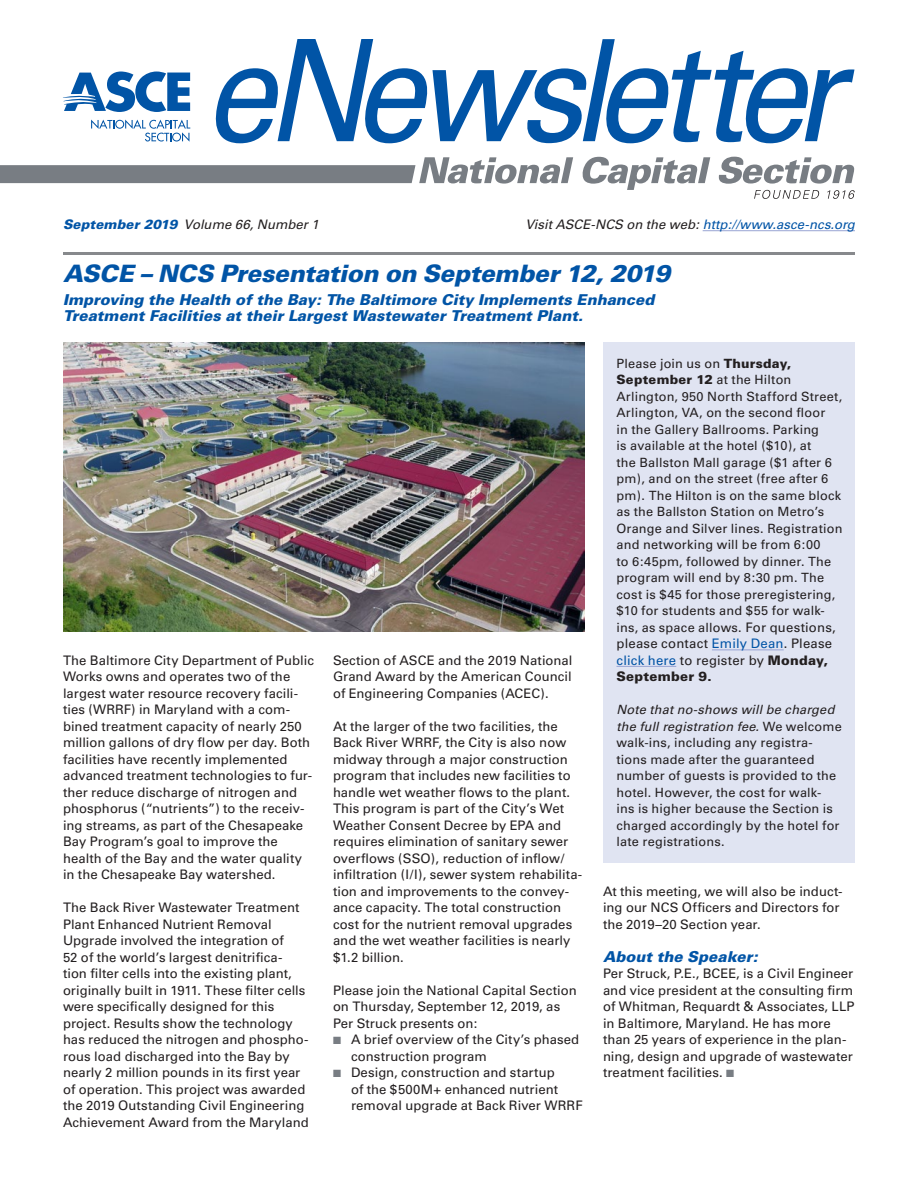
<style>
.page{position:relative;width:918px;height:1188px;background:#fff}
.page>*{position:absolute;margin:0;border:0;box-sizing:border-box;transform-origin:0 0}
.Head_1{font:italic 900 24px "Univers";letter-spacing:-.015em;color:#0154a6}
.Head_2_Subhead{font:italic 900 15px/16.5px "Univers";color:#0154a6}
.Head_2{font:italic 900 15px "Univers";color:#0154a6}
.Text{font:13.2px/16.5px "Univers";letter-spacing:.005em;color:#231f20}
.t1{font:italic 13.2px "Univers";color:#0154a6}
.t2{font:italic 13.2px "Univers";color:#231f20}
.Text-2{font:12.75px/16.5px "Univers";letter-spacing:.015em;color:#231f20}
.s1{font-weight:900;color:#0154a6}
.s2{color:#231f20}
.s3{color:#787d83}
.s4{font-weight:900}
.s5{font-size:13.2px}
.s6{color:#0154a6}
.s7{font-style:italic}
</style>
<div class="page">
<hr style="left:63px;top:252px;width:792px;height:3px;background:#87898c">
<hr style="left:703px;top:230px;width:152px;height:1px;background:#98a4d3">
<svg style="left:582px;top:157px;width:128px;height:33px"></svg>
<svg style="left:718px;top:157px;width:137px;height:27px"></svg>
<svg style="left:0;top:157px;width:573px;height:27px"></svg>
<svg style="left:754px;top:190px;width:66px;height:9px"></svg>
<svg style="left:827px;top:190px;width:28px;height:9px"></svg>
<svg style="left:215px;top:39px;width:639px;height:104px"></svg>
<svg style="left:63px;top:72px;width:127px;height:40px"></svg>
<svg style="left:91px;top:120px;width:99px;height:22px"></svg>
<div style="left:603px;top:342px;width:252px;height:520px;background:#e0e4f2"></div>
<hr style="left:712px;top:650px;width:72px;height:1px;background:#98a4d3">
<hr style="left:616px;top:666px;width:60px;height:1px;background:#98a4d3">
<img style="left:63px;top:342px;width:522px;height:290px">
<p class="t2" style="left:63px;top:217px;width:257px"><span class="s1">September 2019</span> Volume 66, Number 1</p>
<p class="t1" style="left:525px;top:216px;width:331px"><span class="s2">Visit ASCE-NCS on the web:</span> http://www.asce-ncs.org</p>
<p class="Head_1" style="left:63px;top:258px;width:609px">ASCE – NCS Presentation on September 12, 2019</p>
<p class="Head_2_Subhead" style="left:63px;top:291px;width:593px">Improving the Health of the Bay: The Baltimore City Implements Enhanced<br>Treatment Facilities at their Largest Wastewater Treatment Plant.</p>
<p class="Text" style="left:63px;top:652px;width:252px">The Baltimore City Department of Public Works owns and operates two of the largest water resource recovery facili&shy;ties (WRRF) in Maryland with a com&shy;bined treatment capacity of nearly 250 million gallons of dry flow per day. Both facilities have recently implemented advanced treatment technologies to fur&shy;ther reduce discharge of nitrogen and phosphorus (“nutrients”) to the receiv&shy;ing streams, as part of the Chesapeake Bay Program’s goal to improve the health of the Bay and the water quality in the Chesapeake Bay watershed.</p>
<p class="Text" style="left:63px;top:899px;width:247px">The Back River Wastewater Treatment Plant Enhanced Nutrient Removal Upgrade involved the integration of<br>52 of the world’s largest denitrifica&shy;tion filter cells into the existing plant, originally built in 1911. These filter cells were specifically designed for this project. Results show the technology has reduced the nitrogen and phospho&shy;rous load discharged into the Bay by nearly 2 million pounds in its first year of operation. This project was awarded the 2019 Outstanding Civil Engineering Achievement Award from the Maryland</p>
<p class="Text" style="left:333px;top:652px;width:241px;text-align:justify">Section of ASCE and the 2019 National Grand Award by the American Council of Engineering Companies (ACEC).</p>
<p class="Text" style="left:333px;top:718px;width:251px">At the larger of the two facilities, the Back River WRRF, the City is also now midway through a major construction program that includes new facilities to handle wet weather flows to the plant.<br>This program is part of the City’s Wet Weather Consent Decree by EPA and requires elimination of sanitary sewer overflows (SSO), reduction of inflow/ infiltration (I/I), sewer system rehabilita&shy;tion and improvements to the convey&shy;ance capacity. The total construction cost for the nutrient removal upgrades and the wet weather facilities is nearly $1.2 billion.</p>
<p class="Text" style="left:333px;top:982px;width:245px">Please join the National Capital Section on Thursday, September 12, 2019, as<br>Per Struck presents on:</p>
<p class="Text" style="left:351px;top:1031px;width:230px;text-indent:-18px"><span class="s3">■</span> A brief overview of the City’s phased construction program</p>
<p class="Text" style="left:351px;top:1064px;width:233px;text-indent:-18px"><span class="s3">■</span> Design, construction and startup<br>of the $500M+ enhanced nutrient removal upgrade at Back River WRRF</p>
<p class="Text-2" style="left:616px;top:355px;width:227px">Please join us on <span class="s4">Thursday, September 12</span> at the Hilton Arlington, 950 North Stafford Street, Arlington, VA, on the second floor<br>in the Gallery Ballrooms. Parking<br>is available at the hotel ($10), at<br>the Ballston Mall garage ($1 after 6 pm), and on the street (free after 6 pm). The Hilton is on the same block as the Ballston Station on Metro’s Orange and Silver lines. Registration and networking will be from 6:00<br>to 6:45pm, followed by dinner. The program will end by 8:30 pm. The cost is $45 for those preregistering, $10 for students and $55 for walk&shy;ins, as space allows. <span class="s5">For questions,</span></p>
<p class="Text" style="left:616px;top:635px;width:217px">please contact <span class="s6">Emily Dean</span>. Please <span class="s6">click here</span> to register by <span class="s4">Monday,<br>September 9.</span></p>
<p class="Text-2" style="left:616px;top:701px;width:227px"><span class="s7">Note that no-shows will be charged the full registration fee.</span> We welcome walk-ins, including any registra&shy;tions made after the guaranteed number of guests is provided to the hotel. However, the cost for walk&shy;ins is higher because the Section is charged accordingly by the hotel for late registrations.</p>
<p class="Text" style="left:603px;top:883px;width:241px">At this meeting, we will also be induct&shy;ing our NCS Officers and Directors for the 2019–20 Section year.</p>
<p class="Head_2" style="left:603px;top:947px;width:156px">About the Speaker:</p>
<p class="Text" style="left:603px;top:965px;width:253px">Per Struck, P.E., BCEE, is a Civil Engineer and vice president at the consulting firm of Whitman, Requardt &amp; Associates, LLP in Baltimore, Maryland. He has more than 25 years of experience in the plan&shy;ning, design and upgrade of wastewater treatment facilities. <span class="s3">■</span></p>
</div>
